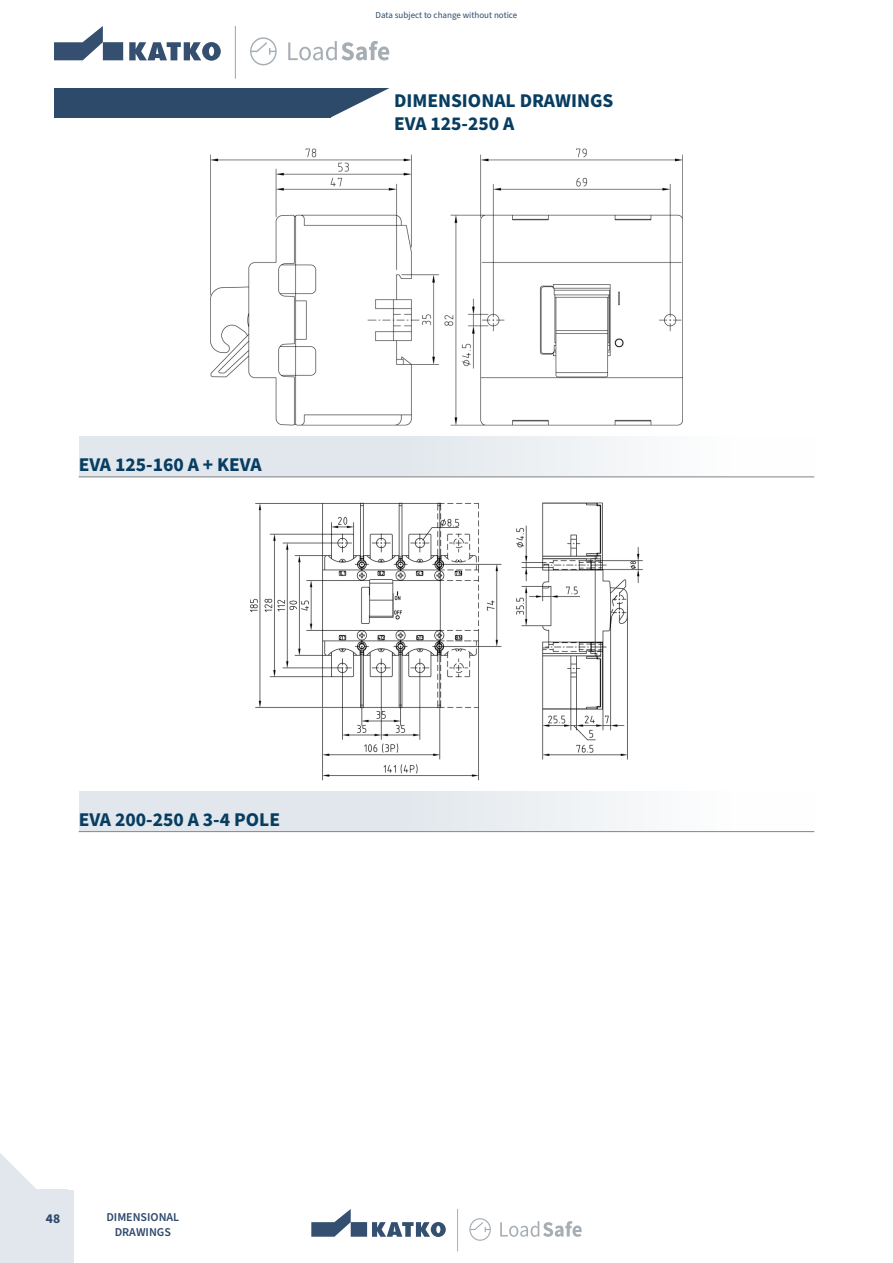
<style>
.page{position:relative;width:893px;height:1263px;background:#fff}
.page>*{position:absolute;margin:0;border:0;box-sizing:border-box;transform-origin:0 0}
.Kappaletyyli_1{font:700 19.5px "Source Sans Pro";color:#073d61}
.t1{font:700 13.5px "Source Sans Pro";color:#2d4a6b}
.Taulukko_rivit{font:600 12px "Source Sans Pro";color:#2d4a6b}
.t2{font:9px "Source Sans Pro";color:#2e4b6c}
</style>
<div class="page">
<div style="left:0;top:1189px;width:74px;height:74px;background:#e1e7ec"></div>
<svg style="left:469px;top:1218px;width:22px;height:23px"></svg>
<svg style="left:500px;top:1221px;width:82px;height:16px"></svg>
<svg style="left:311px;top:1209px;width:135px;height:28px"></svg>
<hr style="left:457px;top:1209px;width:1px;height:42px;background:#a6aeb4">
<div style="left:54px;top:81px;width:277px;height:36px;background:#2d4a6b"></div>
<div style="left:54px;top:44px;width:352px;height:44px;background:#fff"></div>
<svg style="left:250px;top:37px;width:27px;height:28px"></svg>
<svg style="left:288px;top:41px;width:101px;height:76px"></svg>
<svg style="left:54px;top:26px;width:167px;height:35px"></svg>
<hr style="left:235px;top:26px;width:1px;height:53px;background:#a6aeb4">
<svg style="left:0;top:1153px;width:36px;height:36px"></svg>
<div style="left:79px;top:436px;width:735px;height:40px;background:linear-gradient(to right,#d9e1e7,#fcfdfd)"></div>
<div style="left:79px;top:791px;width:735px;height:40px;background:linear-gradient(to right,#d9e1e7,#fcfdfd)"></div>
<hr style="left:79px;top:476px;width:735px;height:1px;background:#808285">
<hr style="left:79px;top:831px;width:735px;height:1px;background:#808285">
<img style="left:250px;top:502px;width:393px;height:279px">
<img style="left:210px;top:148px;width:473px;height:278px">
<p class="t2" style="left:376px;top:9px;width:143px">Data subject to change without notice</p>
<p class="Kappaletyyli_1" style="left:394px;top:87px;width:221px">DIMENSIONAL DRAWINGS</p>
<p class="Kappaletyyli_1" style="left:394px;top:110px;width:122px">EVA 125-250 A</p>
<p class="Kappaletyyli_1" style="left:79px;top:451px;width:185px">EVA 125-160 A + KEVA</p>
<p class="Kappaletyyli_1" style="left:79px;top:806px;width:203px">EVA 200-250 A 3-4 POLE</p>
<p class="t1" style="left:46px;top:1209px;width:16px">48</p>
<p class="Taulukko_rivit" style="left:106px;top:1209px;width:74px">DIMENSIONAL</p>
<p class="Taulukko_rivit" style="left:115px;top:1224px;width:58px">DRAWINGS</p>
</div>
